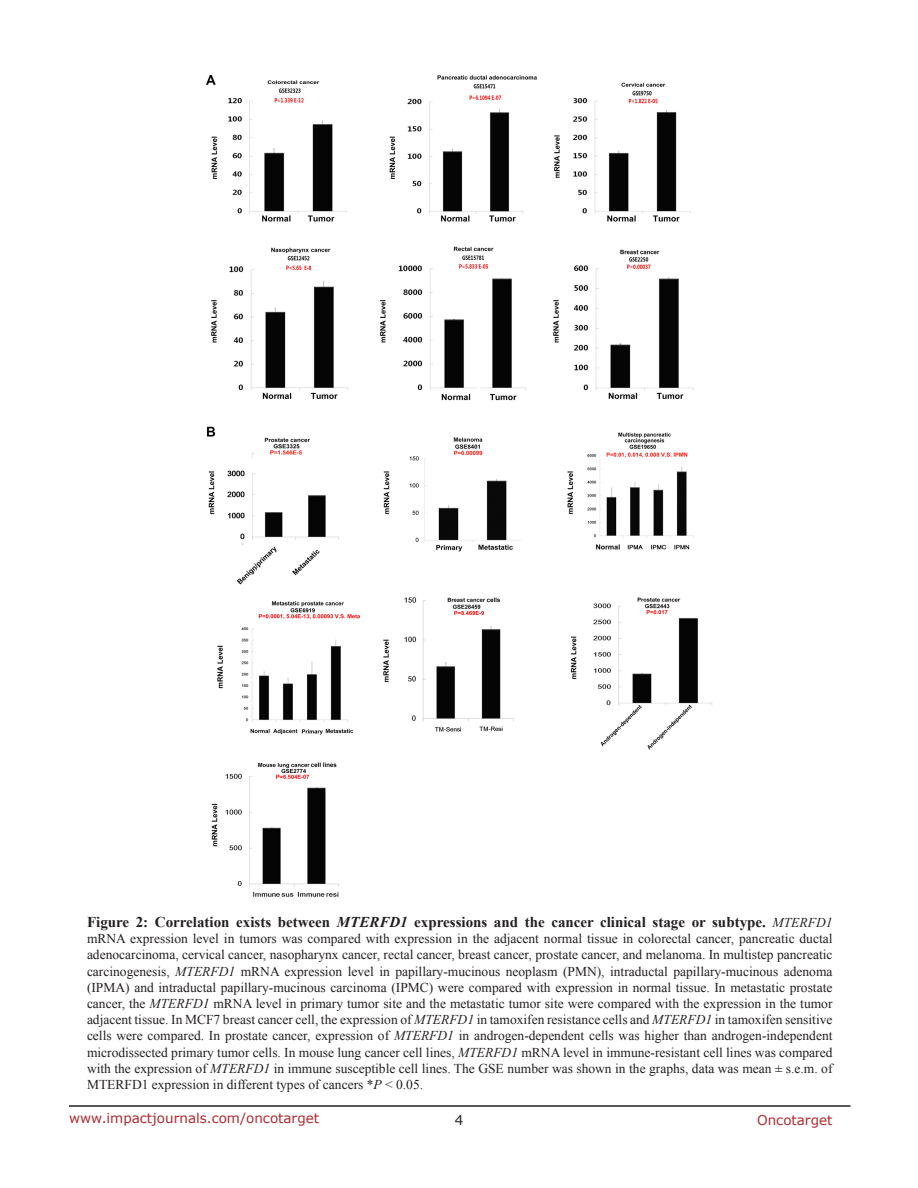
<style>
.page{position:relative;width:918px;height:1188px;background:#fff}
.page>*{position:absolute;margin:0;border:0;box-sizing:border-box;transform-origin:0 0}
.FigureText{font:700 15px "Times New Roman";color:#231f20}
.FigureText-2{font:13.5px/16.2px "Times New Roman";color:#231f20;text-align:justify}
.t1{font:13.5px "Verdana";color:#ac2b31}
.t2{font:13.5px "Verdana";color:#231f20}
.s1{font-style:italic}
.s2{font-weight:400;font-style:italic;font-size:13.5px}
</style>
<div class="page">
<hr style="left:69px;top:1105px;width:781px;height:2px;background:#231f20">
<img style="left:207px;top:75px;width:506px;height:822px">
<p class="FigureText" style="left:87px;top:912px;width:747px">Figure 2: Correlation exists between <span class="s1">MTERFD1</span> expressions and the cancer clinical stage or subtype. <span class="s2">MTERFD1</span></p>
<p class="FigureText-2" style="left:87px;top:930px;width:747px">mRNA expression level in tumors was compared with expression in the adjacent normal tissue in colorectal cancer, pancreatic ductal adenocarcinoma, cervical cancer, nasopharynx cancer, rectal cancer, breast cancer, prostate cancer, and melanoma. In multistep pancreatic carcinogenesis, <span class="s1">MTERFD1</span> mRNA expression level in papillary-mucinous neoplasm (PMN), intraductal papillary-mucinous adenoma (IPMA) and intraductal papillary-mucinous carcinoma (IPMC) were compared with expression in normal tissue. In metastatic prostate cancer, the <span class="s1">MTERFD1</span> mRNA level in primary tumor site and the metastatic tumor site were compared with the expression in the tumor adjacent tissue. In MCF7 breast cancer cell, the expression of <span class="s1">MTERFD1</span> in tamoxifen resistance cells and <span class="s1">MTERFD1</span> in tamoxifen sensitive cells were compared. In prostate cancer, expression of <span class="s1">MTERFD1</span> in androgen-dependent cells was higher than androgen-independent microdissected primary tumor cells. In mouse lung cancer cell lines, <span class="s1">MTERFD1</span> mRNA level in immune-resistant cell lines was compared with the expression of <span class="s1">MTERFD1</span> in immune susceptible cell lines. The GSE number was shown in the graphs, data was mean ± s.e.m. of MTERFD1 expression in different types of cancers *<span class="s1">P</span> &lt; 0.05.</p>
<p class="t1" style="left:69px;top:1109px;width:252px">www.impactjournals.com/oncotarget</p>
<p class="t2" style="left:455px;top:1111px;width:10px">4</p>
<p class="t1" style="left:757px;top:1111px;width:77px">Oncotarget</p>
</div>
